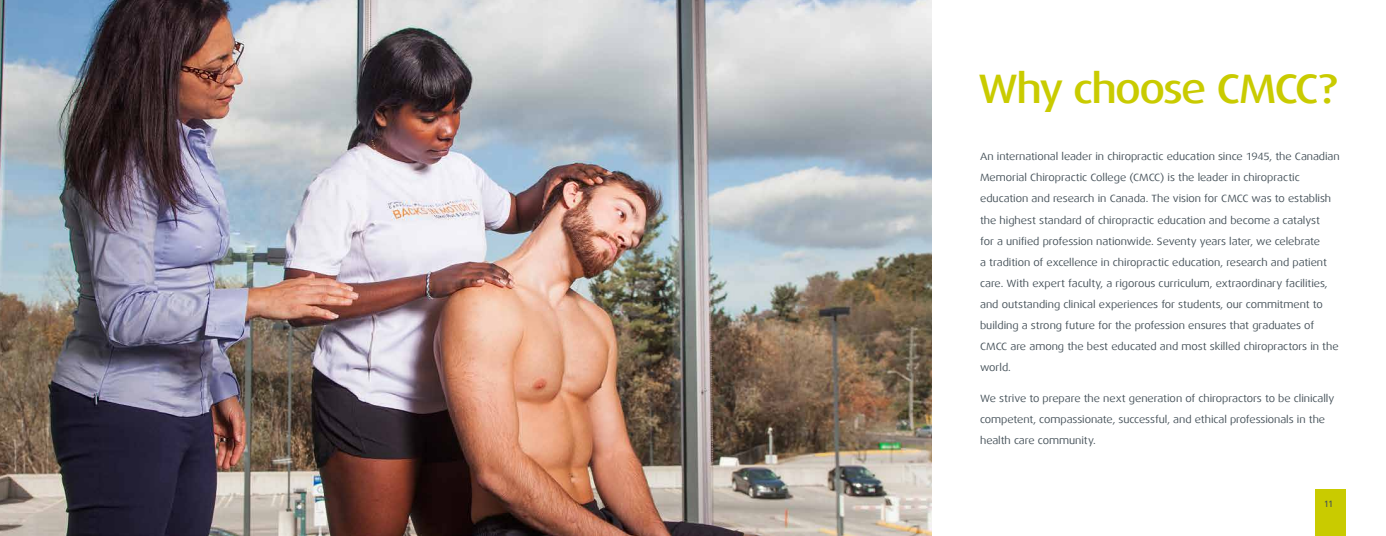
<style>
.page{position:relative;width:1386px;height:536px;background:#fff}
.page>*{position:absolute;margin:0;border:0;box-sizing:border-box;transform-origin:0 0}
.t1{font:500 41.12px "Dax Wide";letter-spacing:-.045em;color:#c9cb00}
.t2{font:10.5px/21px "Dax Wide";letter-spacing:-.005em;color:#445058}
.t3{font:500 8.75px "DIN";color:#445058}
</style>
<div class="page">
<img style="left:0;top:0;width:932px;height:536px">
<div style="left:1315px;top:489px;width:31px;height:47px;background:#c9cb00"></div>
<h1 class="t1" style="left:978px;top:66px;width:361px">Why choose CMCC?</h1>
<p class="t2" style="left:980px;top:146px;width:361px">An international leader in chiropractic education since 1945, the Canadian Memorial Chiropractic College (CMCC) is the leader in chiropractic education and research in Canada. The vision for CMCC was to establish the highest standard of chiropractic education and become a catalyst<br>for a unified profession nationwide. Seventy years later, we celebrate<br>a tradition of excellence in chiropractic education, research and patient care. With expert faculty, a rigorous curriculum, extraordinary facilities, and outstanding clinical experiences for students, our commitment to building a strong future for the profession ensures that graduates of CMCC are among the best educated and most skilled chiropractors in the world.</p>
<p class="t2" style="left:980px;top:388px;width:356px">We strive to prepare the next generation of chiropractors to be clinically competent, compassionate, successful, and ethical professionals in the health care community.</p>
<p class="t3" style="left:1324px;top:498px;width:10px">11</p>
</div>
